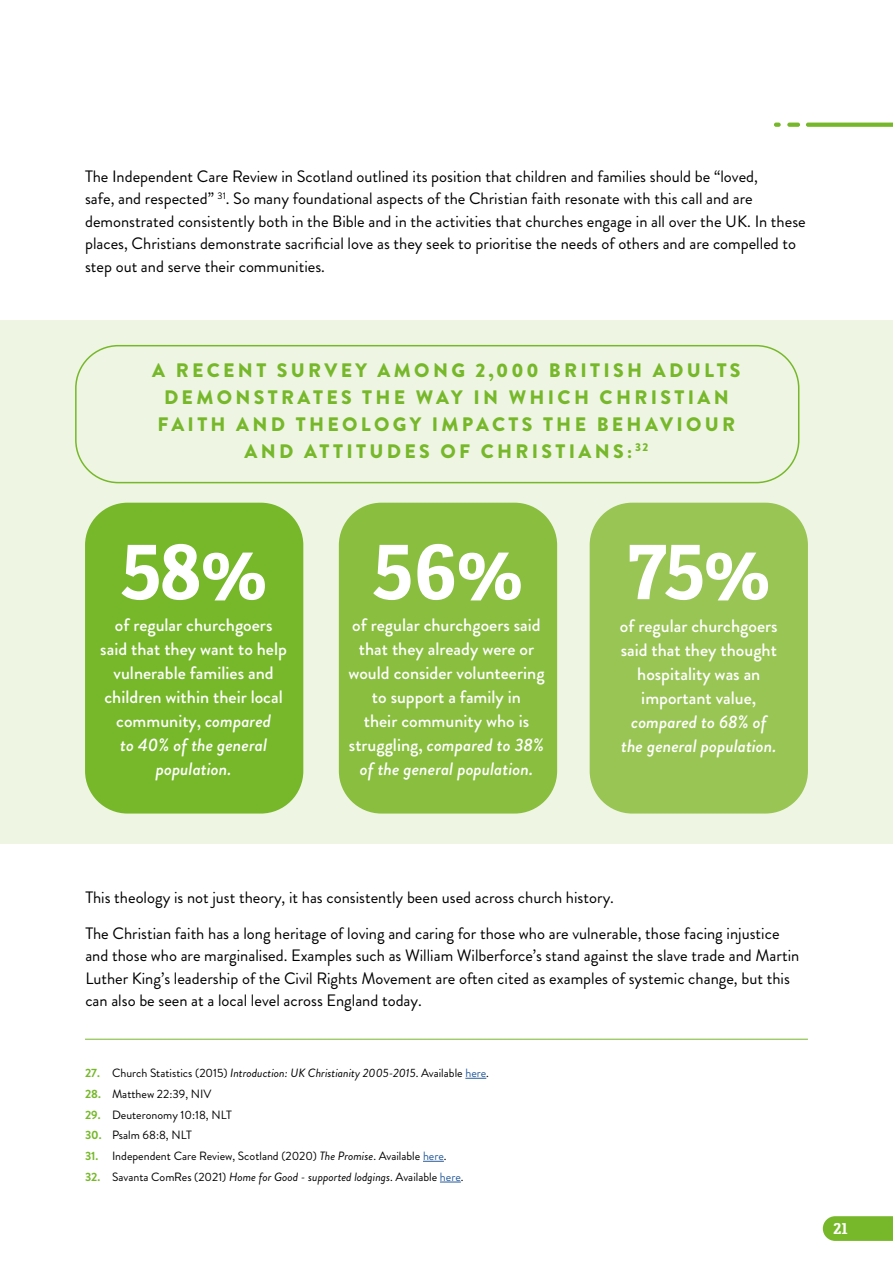
<style>
.page{position:relative;width:893px;height:1263px;background:#fff}
.page>*{position:absolute;margin:0;border:0;box-sizing:border-box;transform-origin:0 0}
.t1{font:700 75px "Adelle PE";color:#fff}
.t2{font:900 19.5px/27px "Brandon Grotesque";letter-spacing:.17em;color:#76b82a;text-align:center}
.t3{font:500 18px/24px "Brandon Grotesque";color:#fff;text-align:center}
.t4{font:italic 500 18px/24px "Brandon Grotesque";color:#fff;text-align:center}
.t5{font:16.5px/22.5px "Brandon Grotesque";color:#000}
.t6{font:700 15px "Adelle PE";color:#fff}
.t7{font:12px "Brandon Grotesque";color:#000}
.t8{font:italic 12px "Brandon Grotesque";color:#000}
.s1{font-style:italic}
.s2{font-weight:700;font-style:normal;color:#76b82a}
.s3{font-style:normal}
.s4{font-style:normal;color:#275b9b}
.s5{font-weight:700;color:#76b82a}
.s6{color:#275b9b}
</style>
<div class="page">
<div style="left:0;top:320px;width:893px;height:524px;background:#eef5e3"></div>
<div style="left:590px;top:503px;width:218px;height:310px;background:#99c555;border-radius:43px"></div>
<div style="left:339px;top:503px;width:218px;height:310px;background:#89be3f;border-radius:43px"></div>
<div style="left:85px;top:503px;width:218px;height:310px;background:#76b82a;border-radius:43px"></div>
<div style="left:75px;top:345px;width:724px;height:138px;border:2px solid #76b82a;border-radius:43px"></div>
<hr style="left:85px;top:1039px;width:723px;height:1px;background:#76b82a">
<svg style="left:465px;top:1078px;width:21px;height:1px"></svg>
<svg style="left:423px;top:1161px;width:21px;height:1px"></svg>
<svg style="left:440px;top:1182px;width:21px;height:1px"></svg>
<svg style="left:806px;top:123px;width:87px;height:4px"></svg>
<svg style="left:787px;top:123px;width:13px;height:4px"></svg>
<svg style="left:774px;top:123px;width:7px;height:4px"></svg>
<svg style="left:823px;top:1216px;width:70px;height:25px;background:#7cbb34"></svg>
<p class="t5" style="left:85px;top:165px;width:722px">The Independent Care Review in Scotland outlined its position that children and families should be “loved,<br>safe, and respected” <sup>31</sup>. So many foundational aspects of the Christian faith resonate with this call and are demonstrated consistently both in the Bible and in the activities that churches engage in all over the UK. In these places, Christians demonstrate sacrificial love as they seek to prioritise the needs of others and are compelled to step out and serve their communities.</p>
<p class="t2" style="left:152px;top:357px;width:590px">A RECENT SURVEY AMONG 2,000 BRITISH ADULTS DEMONSTRATES THE WAY IN WHICH CHRISTIAN FAITH AND THEOLOGY IMPACTS THE BEHAVIOUR AND ATTITUDES OF CHRISTIANS:<sup>32</sup></p>
<h1 class="t1" style="left:121px;top:518px;width:148px">58%</h1>
<h1 class="t1" style="left:373px;top:518px;width:152px">56%</h1>
<h1 class="t1" style="left:627px;top:518px;width:145px">75%</h1>
<p class="t3" style="left:100px;top:614px;width:188px">of regular churchgoers said that they want to help vulnerable families and children within their local community, <span class="s1">compared<br>to 40% of the general population.</span></p>
<p class="t3" style="left:348px;top:613px;width:198px">of regular churchgoers said that they already were or would consider volunteering to support a family in<br>their community who is struggling, <span class="s1">compared to 38% of the general population.</span></p>
<p class="t3" style="left:620px;top:614px;width:159px">of regular churchgoers said that they thought hospitality was an important value,</p>
<p class="t4" style="left:621px;top:710px;width:157px">compared to 68% of the general population.</p>
<p class="t5" style="left:85px;top:880px;width:696px;line-height:35.2px">This theology is not just theory, it has consistently been used across church history.<br>The Christian faith has a long heritage of loving and caring for those who are vulnerable, those facing injustice</p>
<p class="t5" style="left:85px;top:944px;width:715px">and those who are marginalised. Examples such as William Wilberforce’s stand against the slave trade and Martin<br>Luther King’s leadership of the Civil Rights Movement are often cited as examples of systemic change, but this can also be seen at a local level across England today.</p>
<p class="t8" style="left:85px;top:1065px;width:405px"><span class="s2">27.</span> <span class="s3">Church Statistics (2015)</span> Introduction: UK Christianity 2005-2015<span class="s3">. Available</span> <span class="s4">here</span><span class="s3">.</span></p>
<p class="t7" style="left:85px;top:1085px;width:128px"><span class="s5">28.</span> Matthew 22:39, NIV</p>
<p class="t7" style="left:85px;top:1106px;width:148px"><span class="s5">29.</span> Deuteronomy 10:18, NLT</p>
<p class="t7" style="left:85px;top:1127px;width:108px"><span class="s5">30.</span> Psalm 68:8, NLT</p>
<p class="t7" style="left:85px;top:1148px;width:363px"><span class="s5">31.</span> Independent Care Review, Scotland (2020) <span class="s1">The Promise</span>. Available <span class="s6">here</span>.</p>
<p class="t7" style="left:85px;top:1168px;width:380px"><span class="s5">32.</span> Savanta ComRes (2021) <span class="s1">Home for Good - supported lodgings</span>. Available <span class="s6">here</span>.</p>
<p class="t6" style="left:833px;top:1218px;width:16px">21</p>
</div>
